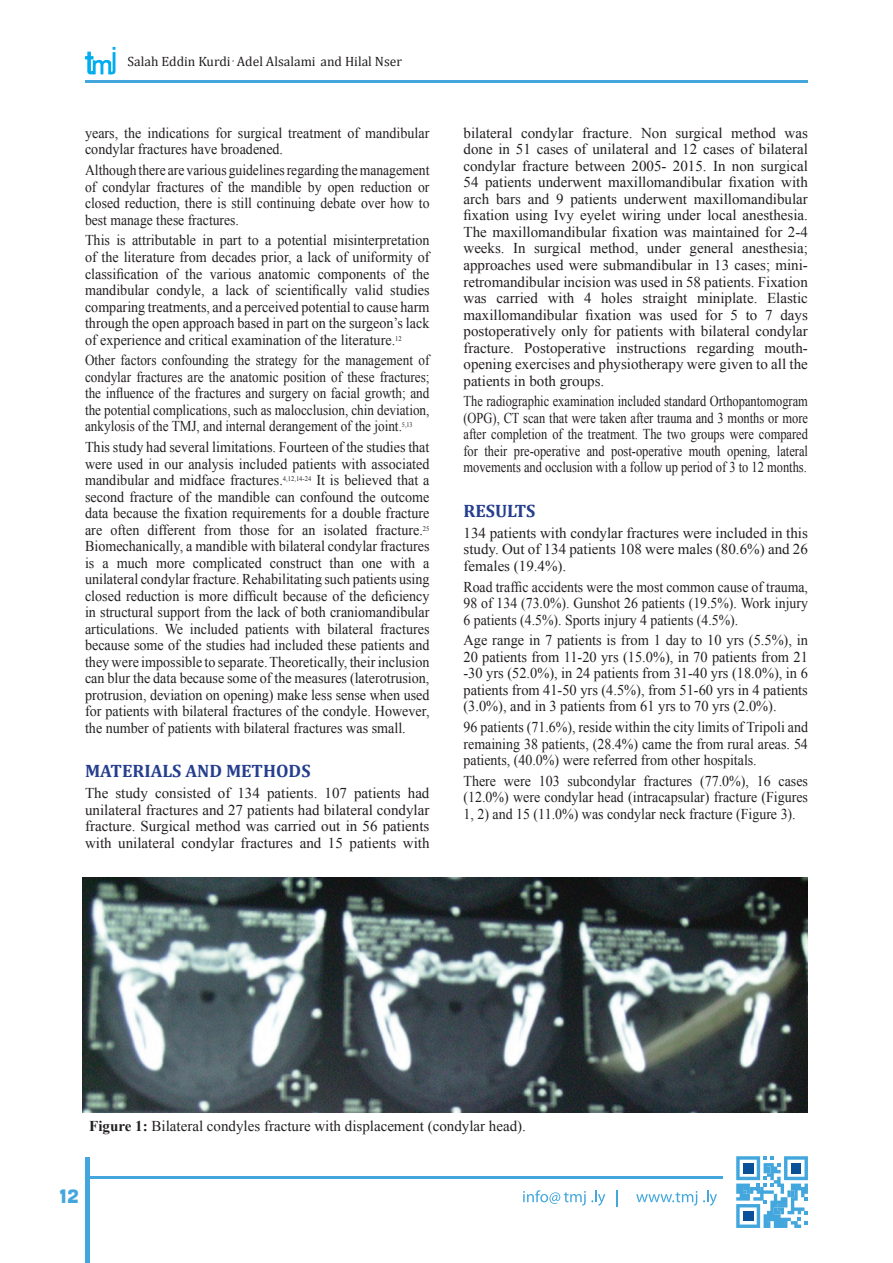
<style>
.page{position:relative;width:893px;height:1263px;background:#fff}
.page>*{position:absolute;margin:0;border:0;box-sizing:border-box;transform-origin:0 0}
.t1{font:700 18px "Cambria";color:#253f8e}
.t2{font:800 18px "Abdo Master";color:#43a7dd}
.t3{font:15px/16.5px "Times New Roman";color:#231f20;text-align:justify;scale:.94 1}
.t4{font:15px/16.5px "Times New Roman";color:#231f20;text-align:justify}
.t5{font:15px/16.5px "Times New Roman";color:#231f20;text-align:justify;scale:.93 1}
.t6{font:15px/16.5px "Times New Roman";color:#231f20;text-align:justify;scale:.88 1}
.t7{font:15px/16.5px "Times New Roman";color:#231f20;text-align:justify;scale:.83 1}
.t8{font:15px/16.5px "Times New Roman";color:#231f20;text-align:justify;scale:.96 1}
.t9{font:15px/16.5px "Times New Roman";color:#231f20;text-align:justify;scale:.91 1}
.t10{font:15px/16.5px "Times New Roman";color:#231f20;text-align:justify;scale:.92 1}
.t11{font:13.5px "Cambria";color:#231f20}
.s1{font-weight:700}
</style>
<div class="page">
<hr style="left:85px;top:81px;width:723px;height:2px;background:#43a7dd">
<svg style="left:85px;top:47px;width:30px;height:27px"></svg>
<div style="left:85px;top:1157px;width:5px;height:106px;background:#43a7dd"></div>
<hr style="left:85px;top:1176px;width:638px;height:3px;background:#43a7dd">
<svg style="left:736px;top:1156px;width:72px;height:72px"></svg>
<svg style="left:523px;top:1190px;width:82px;height:16px"></svg>
<svg style="left:617px;top:1190px;width:1px;height:16px"></svg>
<svg style="left:636px;top:1191px;width:61px;height:14px"></svg>
<svg style="left:703px;top:1190px;width:14px;height:16px"></svg>
<img style="left:83px;top:878px;width:725px;height:234px">
<p class="t11" style="left:128px;top:53px;width:276px">Salah Eddin Kurdi <sup>,</sup> Adel Alsalami and Hilal Nser</p>
<p class="t3" style="left:85px;top:124px;width:368px">years, the indications for surgical treatment of mandibular condylar fractures have broadened.</p>
<p class="t9" style="left:85px;top:162px;width:380px">Although there are various guidelines regarding themanagement of condylar fractures of the mandible by open reduction or closed reduction, there is still continuing debate over how to best manage these fractures.</p>
<p class="t3" style="left:85px;top:232px;width:368px">This is attributable in part to a potential misinterpretation of the literature from decades prior, a lack of uniformity of classification of the various anatomic components of the mandibular condyle, a lack of scientifically valid studies comparing treatments, and a perceived potential to cause harm through the open approach based in part on the surgeon’s lack of experience and critical examination of the literature.<sup>12</sup></p>
<p class="t6" style="left:85px;top:352px;width:393px">Other factors confounding the strategy for the management of condylar fractures are the anatomic position of these fractures; the influence of the fractures and surgery on facial growth; and the potential complications, such as malocclusion, chin deviation, ankylosis of the TMJ, and internal derangement of the joint.<sup>5,13</sup></p>
<p class="t3" style="left:85px;top:438px;width:368px">This study had several limitations. Fourteen of the studies that were used in our analysis included patients with associated mandibular and midface fractures.<sup>4,12,14-24</sup> It is believed that a second fracture of the mandible can confound the outcome data because the fixation requirements for a double fracture are often different from those for an isolated fracture.<sup>25<br></sup>Biomechanically, a mandible with bilateral condylar fractures is a much more complicated construct than one with a unilateral condylar fracture. Rehabilitating such patients using closed reduction is more difficult because of the deficiency in structural support from the lack of both craniomandibular articulations. We included patients with bilateral fractures because some of the studies had included these patients and they were impossible to separate. Theoretically, their inclusion can blur the data because some of the measures (laterotrusion, protrusion, deviation on opening) make less sense when used for patients with bilateral fractures of the condyle. However, the number of patients with bilateral fractures was small.</p>
<p class="t1" style="left:85px;top:760px;width:227px">MATERIALS AND METHODS</p>
<p class="t4" style="left:85px;top:785px;width:346px">The study consisted of 134 patients. 107 patients had unilateral fractures and 27 patients had bilateral condylar fracture. Surgical method was carried out in 56 patients with unilateral condylar fractures and 15 patients with</p>
<p class="t4" style="left:463px;top:124px;width:346px">bilateral condylar fracture. Non surgical method was done in 51 cases of unilateral and 12 cases of bilateral condylar fracture between 2005- 2015. In non surgical 54 patients underwent maxillomandibular fixation with arch bars and 9 patients underwent maxillomandibular fixation using Ivy eyelet wiring under local anesthesia.<br>The maxillomandibular fixation was maintained for 2-4 weeks. In surgical method, under general anesthesia; approaches used were submandibular in 13 cases; mini&shy;retromandibular incision was used in 58 patients. Fixation was carried with 4 holes straight miniplate. Elastic maxillomandibular fixation was used for 5 to 7 days postoperatively only for patients with bilateral condylar fracture. Postoperative instructions regarding mouth&shy;opening exercises and physiotherapy were given to all the patients in both groups.</p>
<p class="t7" style="left:463px;top:393px;width:417px">The radiographic examination included standard Orthopantomogram (OPG), CT scan that were taken after trauma and 3 months or more after completion of the treatment. The two groups were compared for their pre-operative and post-operative mouth opening, lateral movements and occlusion with a follow up period of 3 to 12 months.</p>
<p class="t1" style="left:463px;top:500px;width:73px">RESULTS</p>
<p class="t4" style="left:463px;top:524px;width:346px">134 patients with condylar fractures were included in this study. Out of 134 patients 108 were males (80.6%) and 26 females (19.4%).</p>
<p class="t10" style="left:463px;top:578px;width:376px">Road traffic accidents were the most common cause of trauma, 98 of 134 (73.0%). Gunshot 26 patients (19.5%). Work injury 6 patients (4.5%). Sports injury 4 patients (4.5%).</p>
<p class="t8" style="left:463px;top:632px;width:360px">Age range in 7 patients is from 1 day to 10 yrs (5.5%), in 20 patients from 11-20 yrs (15.0%), in 70 patients from 21 -30 yrs (52.0%), in 24 patients from 31-40 yrs (18.0%), in 6 patients from 41-50 yrs (4.5%), from 51-60 yrs in 4 patients (3.0%), and in 3 patients from 61 yrs to 70 yrs (2.0%).</p>
<p class="t5" style="left:463px;top:719px;width:372px">96 patients (71.6%), reside within the city limits of Tripoli and remaining 38 patients, (28.4%) came the from rural areas. 54 patients, (40.0%) were referred from other hospitals.</p>
<p class="t5" style="left:463px;top:772px;width:372px">There were 103 subcondylar fractures (77.0%), 16 cases (12.0%) were condylar head (intracapsular) fracture (Figures 1, 2) and 15 (11.0%) was condylar neck fracture (Figure 3).</p>
<p class="t4" style="left:89px;top:1117px;width:438px"><span class="s1">Figure 1:</span> Bilateral condyles fracture with displacement (condylar head).</p>
<p class="t2" style="left:59px;top:1187px;width:21px">12</p>
</div>
